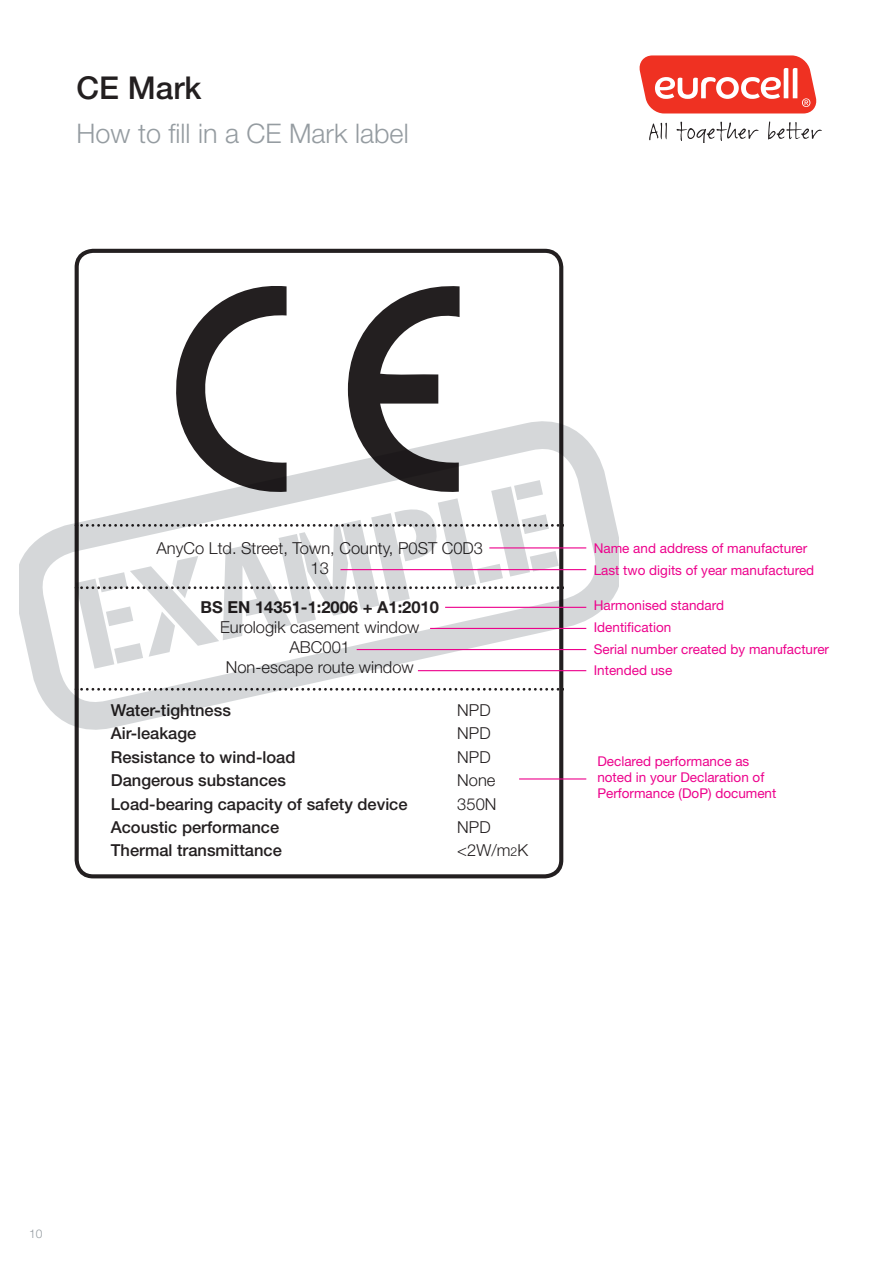
<style>
.page{position:relative;width:893px;height:1263px;background:#fff}
.page>*{position:absolute;margin:0;border:0;box-sizing:border-box;transform-origin:0 0}
.t1{font:500 31.5px "Helvetica Neue LT Std";color:#231f20}
.t2{font:300 27px "Helvetica Neue LT Std";color:#959ca1}
.t3{font:500 16.5px "Helvetica Neue";color:#231f20}
.t4{font:300 16.5px/19.8px "Helvetica Neue";color:#231f20;text-align:center}
.t5{font:700 16.5px "Helvetica Neue";color:#231f20}
.t6{font:13.5px/21.5px "Helvetica Neue";color:#ed028c}
.t7{font:300 12px "Helvetica Neue LT Std";color:#959ca1}
.s1{font-size:12.3px}
</style>
<div class="page">
<svg style="left:677px;top:122px;width:81px;height:21px"></svg>
<svg style="left:768px;top:121px;width:54px;height:18px"></svg>
<svg style="left:639px;top:55px;width:178px;height:58px"></svg>
<svg style="left:649px;top:123px;width:18px;height:17px"></svg>
<div style="left:75px;top:249px;width:488px;height:629px;border:4px solid #231f20;border-radius:16px"></div>
<svg style="left:176px;top:286px;width:111px;height:121px"></svg>
<svg style="left:348px;top:286px;width:112px;height:121px"></svg>
<svg style="left:19px;top:407px;width:600px;height:337px"></svg>
<hr style="left:489px;top:547px;width:97px;height:1px;background:#ed028c">
<hr style="left:340px;top:569px;width:246px;height:1px;background:#ed028c">
<hr style="left:445px;top:607px;width:141px;height:1px;background:#ed028c">
<hr style="left:430px;top:628px;width:156px;height:1px;background:#ed028c">
<hr style="left:357px;top:649px;width:229px;height:1px;background:#ed028c">
<hr style="left:418px;top:670px;width:168px;height:1px;background:#ed028c">
<hr style="left:519px;top:778px;width:67px;height:1px;background:#ed028c">
<h1 class="t1" style="left:77px;top:69px;width:126px">CE Mark</h1>
<h2 class="t2" style="left:77px;top:116px;width:334px">How to fill in a CE Mark label</h2>
<p class="t4" style="left:157px;top:538px;width:328px">AnyCo Ltd. Street, Town, County, P0ST C0D3<br>13</p>
<p class="t5" style="left:201px;top:597px;width:240px">BS EN 14351-1:2006 + A1:2010</p>
<p class="t4" style="left:220px;top:617px;width:201px">Eurologik casement window<br>ABC001<br>Non-escape route window</p>
<p class="t3" style="left:111px;top:700px;width:122px">Water-tightness</p>
<p class="t4" style="left:457px;top:700px;width:35px">NPD</p>
<p class="t3" style="left:111px;top:724px;width:87px">Air-leakage</p>
<p class="t4" style="left:457px;top:723px;width:35px">NPD</p>
<p class="t3" style="left:111px;top:747px;width:186px">Resistance to wind-load</p>
<p class="t4" style="left:457px;top:747px;width:35px">NPD</p>
<p class="t3" style="left:111px;top:770px;width:177px">Dangerous substances</p>
<p class="t4" style="left:457px;top:770px;width:40px">None</p>
<p class="t3" style="left:111px;top:794px;width:298px">Load-bearing capacity of safety device</p>
<p class="t4" style="left:457px;top:793px;width:41px">350N</p>
<p class="t3" style="left:111px;top:817px;width:170px">Acoustic performance</p>
<p class="t4" style="left:457px;top:817px;width:35px">NPD</p>
<p class="t3" style="left:111px;top:841px;width:173px">Thermal transmittance</p>
<p class="t4" style="left:457px;top:840px;width:72px">&lt;2W/m<span class="s1">2</span>K</p>
<p class="t6" style="left:594px;top:537px;width:222px;line-height:22.2px">Name and address of manufacturer<br>Last two digits of year manufactured</p>
<p class="t6" style="left:594px;top:594px;width:237px">Harmonised standard<br>Identification<br>Serial number created by manufacturer<br>Intended use</p>
<p class="t6" style="left:597px;top:753px;width:181px;line-height:16.2px">Declared performance as noted in your Declaration of<br>Performance (DoP) document</p>
<p class="t7" style="left:29px;top:1226px;width:15px">10</p>
</div>
